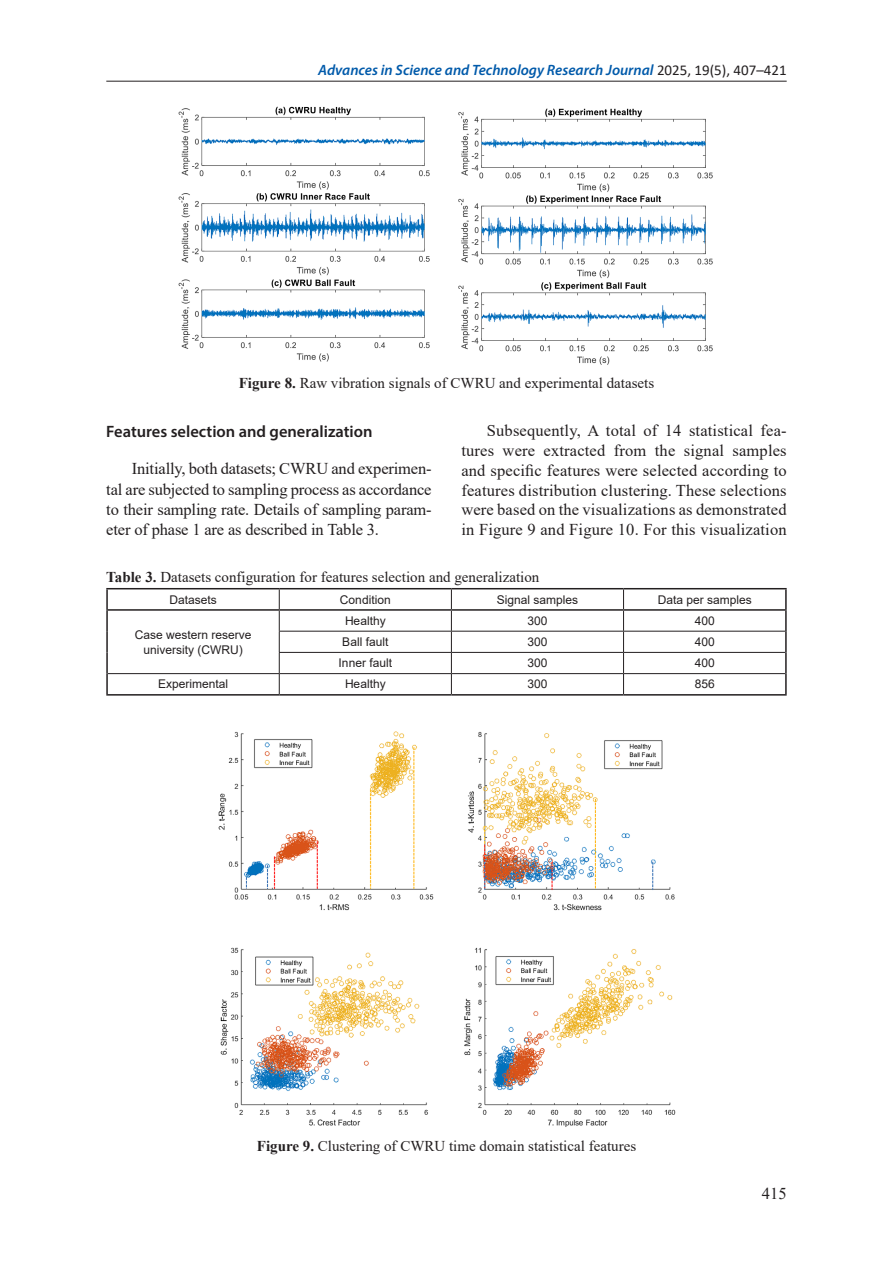
<style>
.page{position:relative;width:893px;height:1263px;background:#fff}
.page>*{position:absolute;margin:0;border:0;box-sizing:border-box;transform-origin:0 0}
.Base_Text{font:16.5px/19.8px "Times New Roman";color:#231f20;text-align:justify}
.Heading_2{font:600 16.5px "Myriad Pro";color:#231f20}
.Figure{font:15px "Times New Roman";color:#231f20}
.Table{font:15px "Times New Roman";color:#231f20}
.t1{font:italic 600 15px "Myriad Pro";color:#015aaa}
.New_paragraph{font:12px/14.4px "Arial";color:#231f20;text-align:center}
.s1{font-family:"Calibri";font-weight:400;font-style:normal;color:#231f20}
.s2{font-weight:700}
</style>
<div class="page">
<hr style="left:106px;top:81px;width:681px;height:1px;background:#231f20">
<img style="left:178px;top:106px;width:535px;height:259px">
<hr style="left:106px;top:588px;width:173px;height:1px;background:#231f20">
<hr style="left:106px;top:589px;width:2px;height:20px;background:#231f20">
<hr style="left:279px;top:588px;width:172px;height:1px;background:#231f20">
<hr style="left:451px;top:588px;width:172px;height:1px;background:#231f20">
<hr style="left:623px;top:588px;width:164px;height:1px;background:#231f20">
<hr style="left:785px;top:589px;width:2px;height:20px;background:#231f20">
<hr style="left:106px;top:611px;width:2px;height:20px;background:#231f20">
<hr style="left:785px;top:611px;width:2px;height:20px;background:#231f20">
<hr style="left:106px;top:631px;width:2px;height:21px;background:#231f20">
<hr style="left:785px;top:631px;width:2px;height:21px;background:#231f20">
<hr style="left:106px;top:652px;width:2px;height:22px;background:#231f20">
<hr style="left:785px;top:652px;width:2px;height:22px;background:#231f20">
<hr style="left:106px;top:674px;width:2px;height:20px;background:#231f20">
<hr style="left:785px;top:674px;width:2px;height:20px;background:#231f20">
<hr style="left:106px;top:694px;width:173px;height:2px;background:#231f20">
<hr style="left:279px;top:694px;width:172px;height:2px;background:#231f20">
<hr style="left:451px;top:694px;width:172px;height:2px;background:#231f20">
<hr style="left:623px;top:694px;width:164px;height:2px;background:#231f20">
<hr style="left:279px;top:631px;width:172px;height:1px;background:#231f20">
<hr style="left:451px;top:631px;width:172px;height:1px;background:#231f20">
<hr style="left:623px;top:631px;width:162px;height:1px;background:#231f20">
<hr style="left:279px;top:652px;width:172px;height:1px;background:#231f20">
<hr style="left:451px;top:652px;width:172px;height:1px;background:#231f20">
<hr style="left:623px;top:652px;width:162px;height:1px;background:#231f20">
<hr style="left:108px;top:673px;width:171px;height:1px;background:#231f20">
<hr style="left:279px;top:673px;width:172px;height:1px;background:#231f20">
<svg style="left:279px;top:589px;width:1px;height:105px"></svg>
<hr style="left:451px;top:673px;width:172px;height:1px;background:#231f20">
<svg style="left:451px;top:589px;width:1px;height:105px"></svg>
<hr style="left:623px;top:673px;width:162px;height:1px;background:#231f20">
<svg style="left:623px;top:589px;width:1px;height:105px"></svg>
<hr style="left:106px;top:609px;width:173px;height:2px;background:#231f20">
<hr style="left:279px;top:609px;width:172px;height:2px;background:#231f20">
<hr style="left:451px;top:609px;width:172px;height:2px;background:#231f20">
<hr style="left:623px;top:609px;width:164px;height:2px;background:#231f20">
<img style="left:218px;top:731px;width:458px;height:396px">
<p class="t1" style="left:318px;top:60px;width:470px">Advances in Science and Technology Research Journal <span class="s1">2025, 19(5), 407–421</span></p>
<p class="Figure" style="left:239px;top:373px;width:417px"><span class="s2">Figure 8.</span> Raw vibration signals of CWRU and experimental datasets</p>
<p class="Heading_2" style="left:106px;top:421px;width:268px">Features selection and generalization</p>
<p class="Base_Text" style="left:106px;top:458px;width:327px;line-height:20.2px;text-indent:26px">Initially, both datasets; CWRU and experimen&shy;tal are subjected to sampling process as accordance to their sampling rate. Details of sampling param&shy;eter of phase 1 are as described in Table 3.</p>
<p class="Base_Text" style="left:461px;top:420px;width:327px;text-indent:26px">Subsequently, A total of 14 statistical fea&shy;tures were extracted from the signal samples and specific features were selected according to features distribution clustering. These selections were based on the visualizations as demonstrated in Figure 9 and Figure 10. For this visualization</p>
<p class="Table" style="left:106px;top:566px;width:435px"><span class="s2">Table 3.</span> Datasets configuration for features selection and generalization</p>
<p class="New_paragraph" style="left:169px;top:592px;width:49px">Datasets</p>
<p class="New_paragraph" style="left:340px;top:592px;width:52px">Condition</p>
<p class="New_paragraph" style="left:497px;top:592px;width:83px">Signal samples</p>
<p class="New_paragraph" style="left:658px;top:592px;width:96px">Data per samples</p>
<p class="New_paragraph" style="left:135px;top:628px;width:118px">Case western reserve university (CWRU)</p>
<p class="New_paragraph" style="left:345px;top:614px;width:42px">Healthy</p>
<p class="New_paragraph" style="left:527px;top:614px;width:22px">300</p>
<p class="New_paragraph" style="left:695px;top:614px;width:22px">400</p>
<p class="New_paragraph" style="left:342px;top:635px;width:48px">Ball fault</p>
<p class="New_paragraph" style="left:527px;top:635px;width:22px">300</p>
<p class="New_paragraph" style="left:695px;top:635px;width:22px">400</p>
<p class="New_paragraph" style="left:339px;top:656px;width:55px">Inner fault</p>
<p class="New_paragraph" style="left:527px;top:656px;width:22px">300</p>
<p class="New_paragraph" style="left:695px;top:656px;width:22px">400</p>
<p class="New_paragraph" style="left:158px;top:677px;width:72px">Experimental</p>
<p class="New_paragraph" style="left:345px;top:677px;width:42px">Healthy</p>
<p class="New_paragraph" style="left:527px;top:677px;width:22px">300</p>
<p class="New_paragraph" style="left:695px;top:677px;width:22px">856</p>
<p class="Figure" style="left:257px;top:1136px;width:381px"><span class="s2">Figure 9.</span> Clustering of CWRU time domain statistical features</p>
<p class="Base_Text" style="left:762px;top:1183px;width:26px">415</p>
</div>
